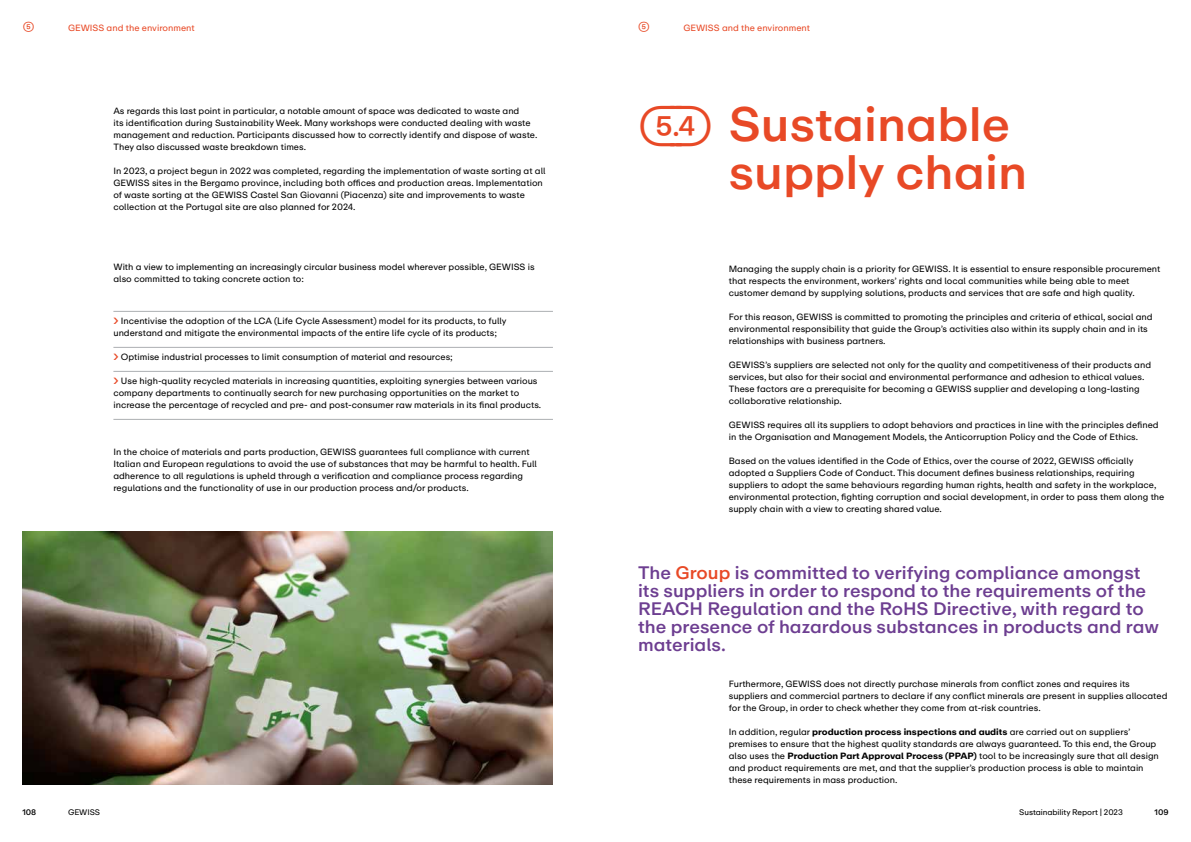
<style>
.page{position:relative;width:1191px;height:842px;background:#fff}
.page>*{position:absolute;margin:0;border:0;box-sizing:border-box;transform-origin:0 0}
.t1{font:500 48px/48px "ABC Repro";color:#e84926}
.t2{font:500 18px/18px "ABC Repro";color:#6d3e91}
.t3{font:12px "ABC Repro";color:#e84926}
.t4{font:9px/12px "ABC Repro";color:#000}
.t5{font:9px "ABC Repro";color:#e84926}
.t6{font:8px "ABC Repro";letter-spacing:-.01em;color:#000}
.t7{font:500 8px "ABC Repro";letter-spacing:-.01em;color:#000}
.s1{font-weight:400}
.s2{color:#e84926}
.s3{font-weight:700}
</style>
<div class="page">
<img style="left:22px;top:532px;width:531px;height:253px">
<hr style="left:113px;top:311px;width:440px;height:1px;background:#acafb2">
<hr style="left:113px;top:347px;width:440px;height:1px;background:#acafb2">
<hr style="left:113px;top:371px;width:440px;height:1px;background:#acafb2">
<hr style="left:113px;top:419px;width:440px;height:1px;background:#acafb2">
<h3 class="t3" style="left:23px;top:19px;width:13px">5</h3>
<p class="t5" style="left:68px;top:22px;width:128px">GEWISS and the environment</p>
<h3 class="t3" style="left:638px;top:19px;width:13px">5</h3>
<p class="t5" style="left:683px;top:22px;width:128px">GEWISS and the environment</p>
<p class="t4" style="left:113px;top:105px;width:425px">As regards this last point in particular, a notable amount of space was dedicated to waste and<br>its identification during Sustainability Week. Many workshops were conducted dealing with waste management and reduction. Participants discussed how to correctly identify and dispose of waste.<br>They also discussed waste breakdown times.</p>
<p class="t4" style="left:113px;top:165px;width:434px">In 2023, a project begun in 2022 was completed, regarding the implementation of waste sorting at all GEWISS sites in the Bergamo province, including both offices and production areas. Implementation of waste sorting at the GEWISS Castel San Giovanni (Piacenza) site and improvements to waste collection at the Portugal site are also planned for 2024.</p>
<p class="t4" style="left:113px;top:261px;width:423px">With a view to implementing an increasingly circular business model wherever possible, GEWISS is also committed to taking concrete action to:</p>
<p class="t4" style="left:113px;top:315px;width:395px;text-indent:7px">Incentivise the adoption of the LCA (Life Cycle Assessment) model for its products, to fully understand and mitigate the environmental impacts of the entire life cycle of its products;</p>
<p class="t4" style="left:121px;top:351px;width:333px">Optimise industrial processes to limit consumption of material and resources;</p>
<p class="t4" style="left:113px;top:375px;width:429px;text-indent:7px">Use high-quality recycled materials in increasing quantities, exploiting synergies between various company departments to continually search for new purchasing opportunities on the market to increase the percentage of recycled and pre- and post-consumer raw materials in its final products.</p>
<p class="t4" style="left:113px;top:446px;width:425px">In the choice of materials and parts production, GEWISS guarantees full compliance with current Italian and European regulations to avoid the use of substances that may be harmful to health. Full adherence to all regulations is upheld through a verification and compliance process regarding regulations and the functionality of use in our production process and/or products.</p>
<h1 class="t1" style="left:729px;top:100px;width:300px;text-indent:-91px"><span class="s1">5.4</span> Sustainable supply chain</h1>
<p class="t4" style="left:729px;top:263px;width:433px">Managing the supply chain is a priority for GEWISS. It is essential to ensure responsible procurement that respects the environment, workers’ rights and local communities while being able to meet customer demand by supplying solutions, products and services that are safe and high quality.</p>
<p class="t4" style="left:729px;top:311px;width:425px">For this reason, GEWISS is committed to promoting the principles and criteria of ethical, social and environmental responsibility that guide the Group’s activities also within its supply chain and in its relationships with business partners.</p>
<p class="t4" style="left:729px;top:359px;width:424px">GEWISS’s suppliers are selected not only for the quality and competitiveness of their products and services, but also for their social and environmental performance and adhesion to ethical values.<br>These factors are a prerequisite for becoming a GEWISS supplier and developing a long-lasting collaborative relationship.</p>
<p class="t4" style="left:729px;top:419px;width:431px">GEWISS requires all its suppliers to adopt behaviors and practices in line with the principles defined in the Organisation and Management Models, the Anticorruption Policy and the Code of Ethics.</p>
<p class="t4" style="left:729px;top:455px;width:437px">Based on the values identified in the Code of Ethics, over the course of 2022, GEWISS officially adopted a Suppliers Code of Conduct. This document defines business relationships, requiring suppliers to adopt the same behaviours regarding human rights, health and safety in the workplace, environmental protection, fighting corruption and social development, in order to pass them along the supply chain with a view to creating shared value.</p>
<p class="t2" style="left:638px;top:564px;width:522px">The <span class="s2">Group</span> is committed to verifying compliance amongst its suppliers in order to respond to the requirements of the REACH Regulation and the RoHS Directive, with regard to the presence of hazardous substances in products and raw materials.</p>
<p class="t4" style="left:729px;top:678px;width:440px">Furthermore, GEWISS does not directly purchase minerals from conflict zones and requires its suppliers and commercial partners to declare if any conflict minerals are present in supplies allocated for the Group, in order to check whether they come from at-risk countries.</p>
<p class="t4" style="left:729px;top:726px;width:432px">In addition, regular <span class="s3">production process inspections and audits</span> are carried out on suppliers’ premises to ensure that the highest quality standards are always guaranteed. To this end, the Group also uses the <span class="s3">Production Part Approval Process (PPAP)</span> tool to be increasingly sure that all design and product requirements are met, and that the supplier’s production process is able to maintain these requirements in mass production.</p>
<p class="t7" style="left:22px;top:807px;width:15px">108</p>
<p class="t6" style="left:68px;top:807px;width:34px">GEWISS</p>
<p class="t6" style="left:1019px;top:807px;width:105px">Sustainability Report | 2023</p>
<p class="t7" style="left:1154px;top:807px;width:15px">109</p>
</div>
